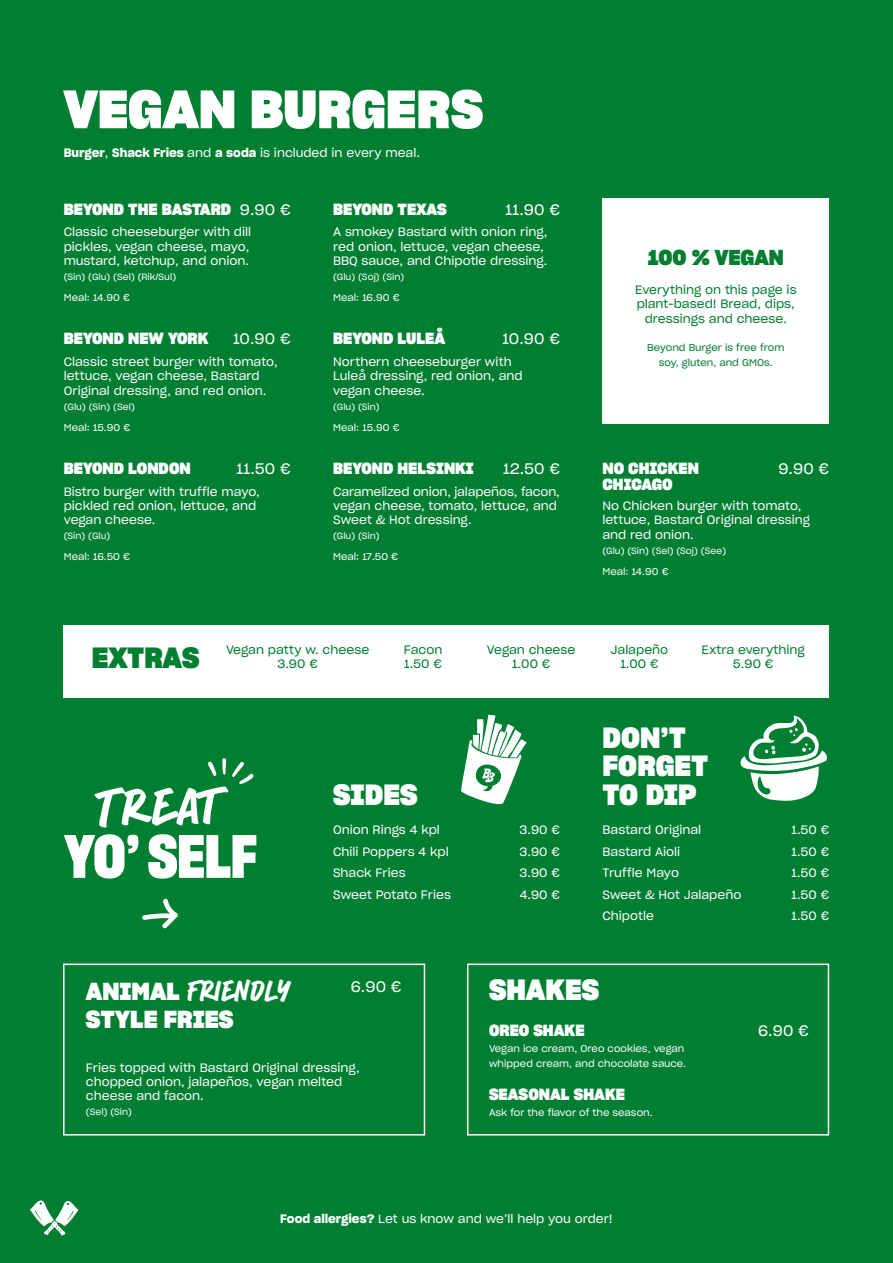
<style>
.page{position:relative;width:893px;height:1263px;background:#007e31}
.page>*{position:absolute;margin:0;border:0;box-sizing:border-box;transform-origin:0 0}
.t1{font:52.5px "Sharp Grotesk Bold 20";color:#fff}
.t2{font:28.5px/28.8px "Sharp Grotesk Bold 20";color:#fff}
.t3{font:28.5px "Sharp Grotesk Bold 20";color:#007e31}
.t4{font:24px "Sharp Grotesk Bold 20";color:#fff}
.t5{font:700 24px "Sandwich Marker Pro";letter-spacing:.01em;color:#fff}
.t6{font:21px "Sharp Grotesk Bold 20";color:#007e31}
.t7{font:15.75px "Sharp Grotesk Bold 20";color:#fff}
.t8{font:15px "Sharp Grotesk Book 20";letter-spacing:.015em;color:#fff}
.t9{font:12px/14.4px "Sharp Grotesk Book 20";color:#fff}
.t10{font:12px/14.4px "Sharp Grotesk Book 20";color:#007e31;text-align:center}
.t11{font:9.75px/15px "Sharp Grotesk Book 20";color:#fff}
.t12{font:9.75px/14.4px "Sharp Grotesk Book 20";color:#007e31;text-align:center}
.t13{font:9px "Sharp Grotesk Book 20";color:#fff}
.s1{font-family:"Sharp Grotesk Sm Bold 20"}
.s2{font-family:"Sharp Grotesk Book 20";font-size:15px}
</style>
<div class="page">
<div style="left:63px;top:963px;width:362px;height:172px;border:2px solid #fff"></div>
<div style="left:467px;top:963px;width:362px;height:172px;border:2px solid #fff"></div>
<div style="left:64px;top:625px;width:765px;height:72px;background:#fff"></div>
<div style="left:602px;top:198px;width:227px;height:225px;background:#fff"></div>
<svg style="left:461px;top:714px;width:66px;height:91px"></svg>
<svg style="left:64px;top:834px;width:74px;height:45px"></svg>
<svg style="left:148px;top:834px;width:108px;height:45px"></svg>
<svg style="left:95px;top:758px;width:159px;height:69px"></svg>
<svg style="left:142px;top:898px;width:36px;height:31px"></svg>
<svg style="left:740px;top:716px;width:87px;height:85px"></svg>
<svg style="left:30px;top:1200px;width:48px;height:35px"></svg>
<h1 class="t1" style="left:64px;top:69px;width:421px">VEGAN BURGERS</h1>
<p class="t9" style="left:64px;top:145px;width:358px"><span class="s1">Burger</span>, <span class="s1">Shack Fries</span> and <span class="s1">a soda</span> is included in every meal.</p>
<h3 class="t7" style="left:64px;top:197px;width:228px">BEYOND THE BASTARD <span class="s2">9.90 €</span></h3>
<p class="t9" style="left:64px;top:224px;width:189px">Classic cheeseburger with dill pickles, vegan cheese, mayo, mustard, ketchup, and onion.</p>
<p class="t13" style="left:64px;top:270px;width:114px">(Sin) (Glu) (Sel) (Rik/Sul)</p>
<p class="t11" style="left:64px;top:290px;width:68px">Meal: 14.90 €</p>
<h3 class="t7" style="left:64px;top:326px;width:146px">BEYOND NEW YORK</h3>
<p class="t8" style="left:233px;top:327px;width:59px">10.90 €</p>
<p class="t9" style="left:64px;top:354px;width:215px">Classic street burger with tomato, lettuce, vegan cheese, Bastard<br>Original dressing, and red onion.</p>
<p class="t13" style="left:64px;top:399px;width:73px">(Glu) (Sin) (Sel)</p>
<p class="t11" style="left:64px;top:419px;width:68px">Meal: 15.90 €</p>
<h3 class="t7" style="left:64px;top:456px;width:129px">BEYOND LONDON</h3>
<p class="t8" style="left:236px;top:456px;width:56px">11.50 €</p>
<p class="t9" style="left:64px;top:484px;width:198px">Bistro burger with truffle mayo, pickled red onion, lettuce, and vegan cheese.</p>
<p class="t13" style="left:64px;top:529px;width:48px">(Sin) (Glu)</p>
<p class="t11" style="left:64px;top:549px;width:68px">Meal: 16.50 €</p>
<h3 class="t7" style="left:333px;top:197px;width:115px">BEYOND TEXAS</h3>
<p class="t8" style="left:505px;top:197px;width:56px">11.90 €</p>
<p class="t9" style="left:333px;top:224px;width:216px">A smokey Bastard with onion ring, red onion, lettuce, vegan cheese,<br>BBQ sauce, and Chipotle dressing.</p>
<p class="t13" style="left:333px;top:270px;width:73px">(Glu) (Soj) (Sin)</p>
<p class="t11" style="left:333px;top:290px;width:68px">Meal: 16.90 €</p>
<h3 class="t7" style="left:333px;top:326px;width:114px">BEYOND LULEÅ</h3>
<p class="t8" style="left:502px;top:327px;width:59px">10.90 €</p>
<p class="t9" style="left:333px;top:354px;width:191px">Northern cheeseburger with<br>Luleå dressing, red onion, and vegan cheese.</p>
<p class="t13" style="left:333px;top:399px;width:48px">(Glu) (Sin)</p>
<p class="t11" style="left:333px;top:419px;width:68px">Meal: 15.90 €</p>
<h3 class="t7" style="left:333px;top:456px;width:142px">BEYOND HELSINKI</h3>
<p class="t8" style="left:503px;top:456px;width:58px">12.50 €</p>
<p class="t9" style="left:333px;top:484px;width:228px">Caramelized onion, jalapeños, facon, vegan cheese, tomato, lettuce, and<br>Sweet &amp; Hot dressing.</p>
<p class="t13" style="left:333px;top:529px;width:48px">(Glu) (Sin)</p>
<p class="t11" style="left:333px;top:549px;width:67px">Meal: 17.50 €</p>
<h3 class="t6" style="left:648px;top:241px;width:138px">100 % VEGAN</h3>
<p class="t10" style="left:635px;top:282px;width:163px">Everything on this page is plant-based! Bread, dips, dressings and cheese.</p>
<p class="t12" style="left:647px;top:340px;width:139px">Beyond Burger is free from soy, gluten, and GMOs.</p>
<h3 class="t7" style="left:602px;top:456px;width:98px">NO CHICKEN</h3>
<p class="t8" style="left:779px;top:456px;width:52px">9.90 €</p>
<h3 class="t7" style="left:602px;top:472px;width:72px">CHICAGO</h3>
<p class="t9" style="left:602px;top:498px;width:209px">No Chicken burger with tomato, lettuce, Bastard Original dressing and red onion.</p>
<p class="t13" style="left:602px;top:543px;width:125px">(Glu) (Sin) (Sel) (Soj) (See)</p>
<p class="t11" style="left:602px;top:563px;width:68px">Meal: 14.90 €</p>
<h2 class="t3" style="left:92px;top:636px;width:109px">EXTRAS</h2>
<p class="t10" style="left:226px;top:642px;width:145px">Vegan patty w. cheese<br>3.90 €</p>
<p class="t10" style="left:404px;top:642px;width:40px;text-align:left">Facon<br>1.50 €</p>
<p class="t10" style="left:487px;top:642px;width:90px">Vegan cheese<br>1.00 €</p>
<p class="t10" style="left:611px;top:642px;width:59px">Jalapeño<br>1.00 €</p>
<p class="t10" style="left:702px;top:642px;width:105px">Extra everything</p>
<p class="t10" style="left:733px;top:656px;width:42px">5.90 €</p>
<h2 class="t2" style="left:602px;top:723px;width:107px">DON’T<br>FORGET</h2>
<h2 class="t2" style="left:333px;top:780px;width:86px">SIDES</h2>
<h2 class="t2" style="left:602px;top:780px;width:96px">TO DIP</h2>
<p class="t9" style="left:333px;top:822px;width:108px">Onion Rings 4 kpl</p>
<p class="t9" style="left:520px;top:822px;width:42px">3.90 €</p>
<p class="t9" style="left:333px;top:844px;width:117px">Chili Poppers 4 kpl</p>
<p class="t9" style="left:520px;top:844px;width:42px">3.90 €</p>
<p class="t9" style="left:333px;top:865px;width:74px">Shack Fries</p>
<p class="t9" style="left:520px;top:865px;width:42px">3.90 €</p>
<p class="t9" style="left:333px;top:887px;width:119px">Sweet Potato Fries</p>
<p class="t9" style="left:520px;top:887px;width:42px">4.90 €</p>
<p class="t9" style="left:602px;top:822px;width:100px">Bastard Original</p>
<p class="t9" style="left:792px;top:822px;width:39px">1.50 €</p>
<p class="t9" style="left:602px;top:844px;width:79px">Bastard Aioli</p>
<p class="t9" style="left:792px;top:844px;width:39px">1.50 €</p>
<p class="t9" style="left:602px;top:865px;width:78px">Truffle Mayo</p>
<p class="t9" style="left:792px;top:865px;width:39px">1.50 €</p>
<p class="t9" style="left:602px;top:887px;width:141px">Sweet &amp; Hot Jalapeño</p>
<p class="t9" style="left:792px;top:887px;width:39px">1.50 €</p>
<p class="t9" style="left:602px;top:908px;width:53px">Chipotle</p>
<p class="t9" style="left:792px;top:908px;width:39px">1.50 €</p>
<h3 class="t5" style="left:186px;top:979px;width:105px">FRIENDLY</h3>
<h3 class="t4" style="left:86px;top:1001px;width:149px">STYLE FRIES</h3>
<h3 class="t4" style="left:86px;top:972px;width:96px">ANIMAL</h3>
<p class="t8" style="left:351px;top:975px;width:52px">6.90 €</p>
<p class="t9" style="left:86px;top:1060px;width:275px">Fries topped with Bastard Original dressing, chopped onion, jalapeños, vegan melted cheese and facon.</p>
<p class="t13" style="left:86px;top:1105px;width:48px">(Sel) (Sin)</p>
<h2 class="t2" style="left:489px;top:975px;width:112px">SHAKES</h2>
<h3 class="t7" style="left:489px;top:1018px;width:97px">OREO SHAKE</h3>
<p class="t8" style="left:758px;top:1018px;width:52px">6.90 €</p>
<p class="t11" style="left:489px;top:1040px;width:199px">Vegan ice cream, Oreo cookies, vegan whipped cream, and chocolate sauce.</p>
<h3 class="t7" style="left:489px;top:1082px;width:138px">SEASONAL SHAKE</h3>
<p class="t11" style="left:489px;top:1105px;width:165px">Ask for the flavor of the season.</p>
<p class="t9" style="left:280px;top:1210px;width:334px"><span class="s1">Food allergies?</span> Let us know and we’ll help you order!</p>
</div>
